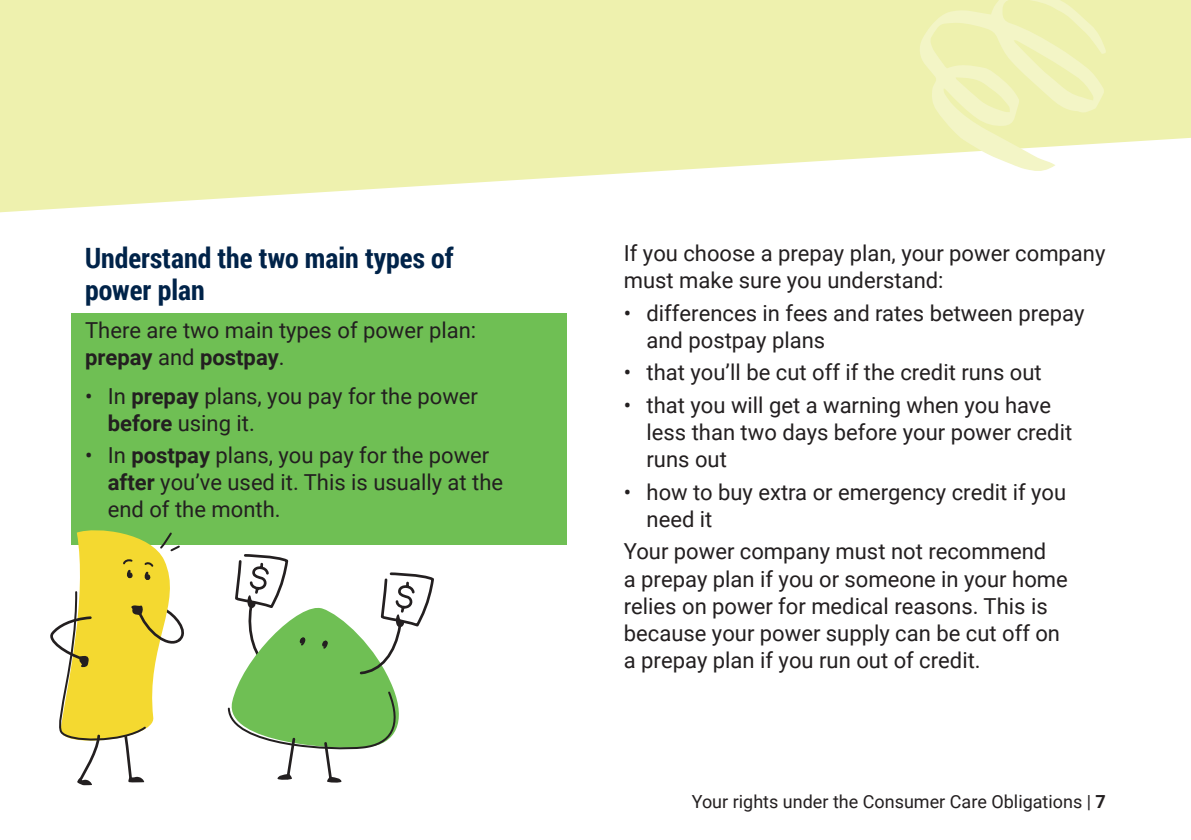
<style>
.page{position:relative;width:1191px;height:840px;background:#fff}
.page>*{position:absolute;margin:0;border:0;box-sizing:border-box;transform-origin:0 0}
.t1{font:700 28px/32px "Roboto Condensed";color:#002349}
.Body{font:22px/27px "Roboto";color:#231f20}
.List_intro{font:22px/27px "Roboto";color:#231f20}
.t2{font:18px "Roboto";color:#231f20}
.s1{font-weight:700}
</style>
<div class="page">
<div style="left:72px;top:313px;width:495px;height:231px;background:#6fbf54"></div>
<svg style="left:0;top:0;width:1191px;height:212px;fill:#eef1ae"></svg>
<svg style="left:917px;top:0;width:189px;height:172px;background:#f1f3be"></svg>
<svg style="left:50px;top:525px;width:95px;height:259px"></svg>
<svg style="left:52px;top:531px;width:350px;height:219px"></svg>
<svg style="left:223px;top:552px;width:211px;height:230px"></svg>
<h2 class="t1" style="left:85px;top:240px;width:370px">Understand the two main types of power plan</h2>
<p class="Body" style="left:85px;top:316px;width:393px">There are two main types of power plan: <span class="s1">prepay</span> and <span class="s1">postpay</span>.</p>
<p class="Body" style="left:108px;top:381px;width:372px;text-indent:-23px">• In <span class="s1">prepay</span> plans, you pay for the power <span class="s1">before</span> using it.</p>
<p class="Body" style="left:108px;top:441px;width:397px;text-indent:-23px">• In <span class="s1">postpay</span> plans, you pay for the power <span class="s1">after</span> you’ve used it. This is usually at the end of the month.</p>
<p class="List_intro" style="left:624px;top:239px;width:483px">If you choose a prepay plan, your power company must make sure you understand:</p>
<p class="Body" style="left:646px;top:298px;width:439px;text-indent:-23px">• differences in fees and rates between prepay and postpay plans</p>
<p class="Body" style="left:624px;top:358px;width:419px">• that you’ll be cut off if the credit runs out</p>
<p class="Body" style="left:646px;top:390px;width:427px;text-indent:-23px">• that you will get a warning when you have less than two days before your power credit runs out</p>
<p class="Body" style="left:646px;top:477px;width:421px;text-indent:-23px">• how to buy extra or emergency credit if you need it</p>
<p class="Body" style="left:624px;top:537px;width:445px">Your power company must not recommend<br>a prepay plan if you or someone in your home relies on power for medical reasons. This is because your power supply can be cut off on a prepay plan if you run out of credit.</p>
<p class="t2" style="left:692px;top:788px;width:415px">Your rights under the Consumer Care Obligations | <span class="s1">7</span></p>
</div>
